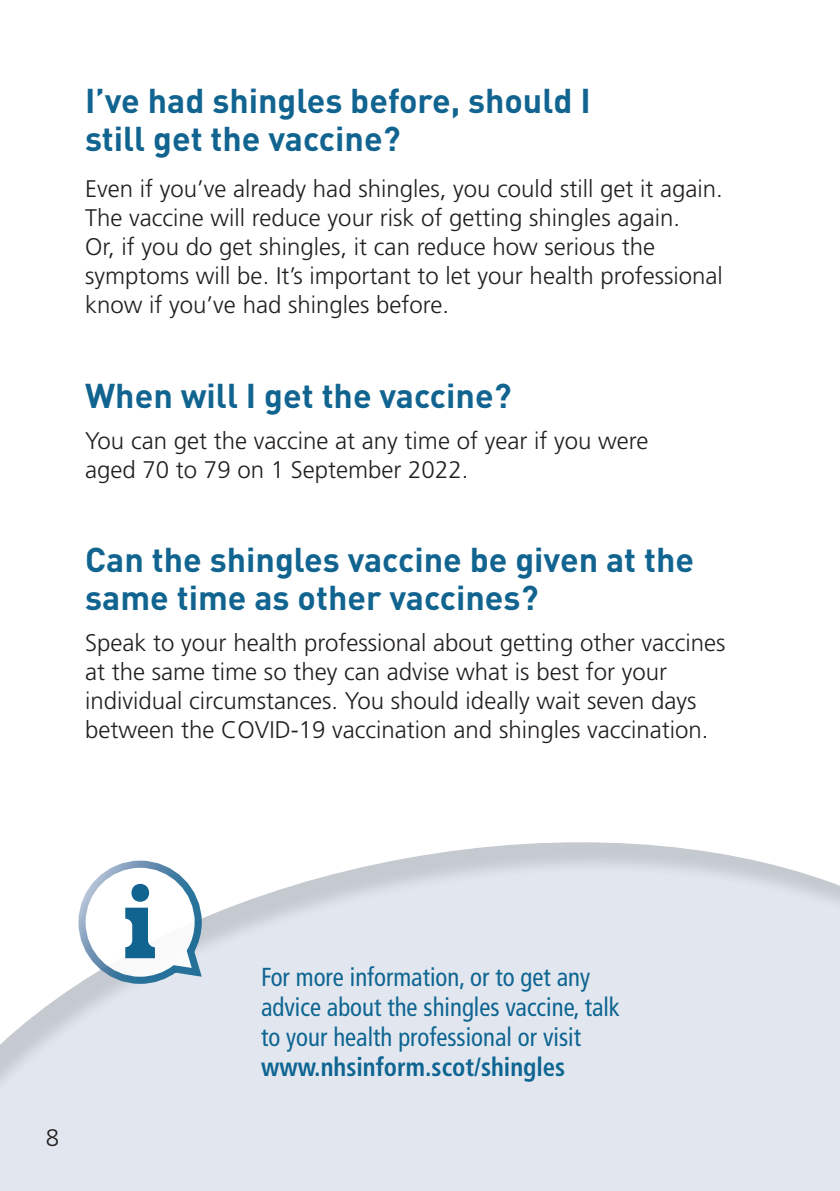
<style>
.page{position:relative;width:840px;height:1191px;background:#fff}
.page>*{position:absolute;margin:0;border:0;box-sizing:border-box;transform-origin:0 0}
.B_head{font:700 34px/38px "DIN";color:#116490}
.Body_Text{font:700 34px/38px "DIN";color:#116490}
.Further_info_panel_b{font:condensed 26px/30px "Frutiger LT Std";color:#0e6592;scale:.95 1}
.Body_Text-2{font:300 24px/29px "Frutiger";color:#231f20}
.s1{font-weight:700}
</style>
<div class="page">
<svg style="left:0;top:842px;width:839px;height:349px;background:#e3e7ee"></svg>
<svg style="left:75px;top:860px;width:127px;height:124px"></svg>
<p class="Body_Text" style="left:85px;top:81px;width:507px">I’ve had shingles before, should I still get the vaccine?</p>
<p class="Body_Text-2" style="left:85px;top:174px;width:639px">Even if you’ve already had shingles, you could still get it again.<br>The vaccine will reduce your risk of getting shingles again.<br>Or, if you do get shingles, it can reduce how serious the symptoms will be. It’s important to let your health professional know if you’ve had shingles before.</p>
<p class="B_head" style="left:85px;top:375px;width:427px">When will I get the vaccine?</p>
<p class="Body_Text-2" style="left:85px;top:426px;width:564px">You can get the vaccine at any time of year if you were aged 70 to 79 on 1 September 2022.</p>
<p class="B_head" style="left:85px;top:539px;width:610px">Can the shingles vaccine be given at the same time as other vaccines?</p>
<p class="Body_Text-2" style="left:85px;top:628px;width:641px">Speak to your health professional about getting other vaccines at the same time so they can advise what is best for your individual circumstances. You should ideally wait seven days between the COVID-19 vaccination and shingles vaccination.</p>
<p class="Body_Text-2" style="left:46px;top:1123px;width:15px">8</p>
<p class="Further_info_panel_b" style="left:261px;top:962px;width:379px">For more information, or to get any advice about the shingles vaccine, talk to your health professional or visit <span class="s1">www.nhsinform.scot/shingles</span></p>
</div>
